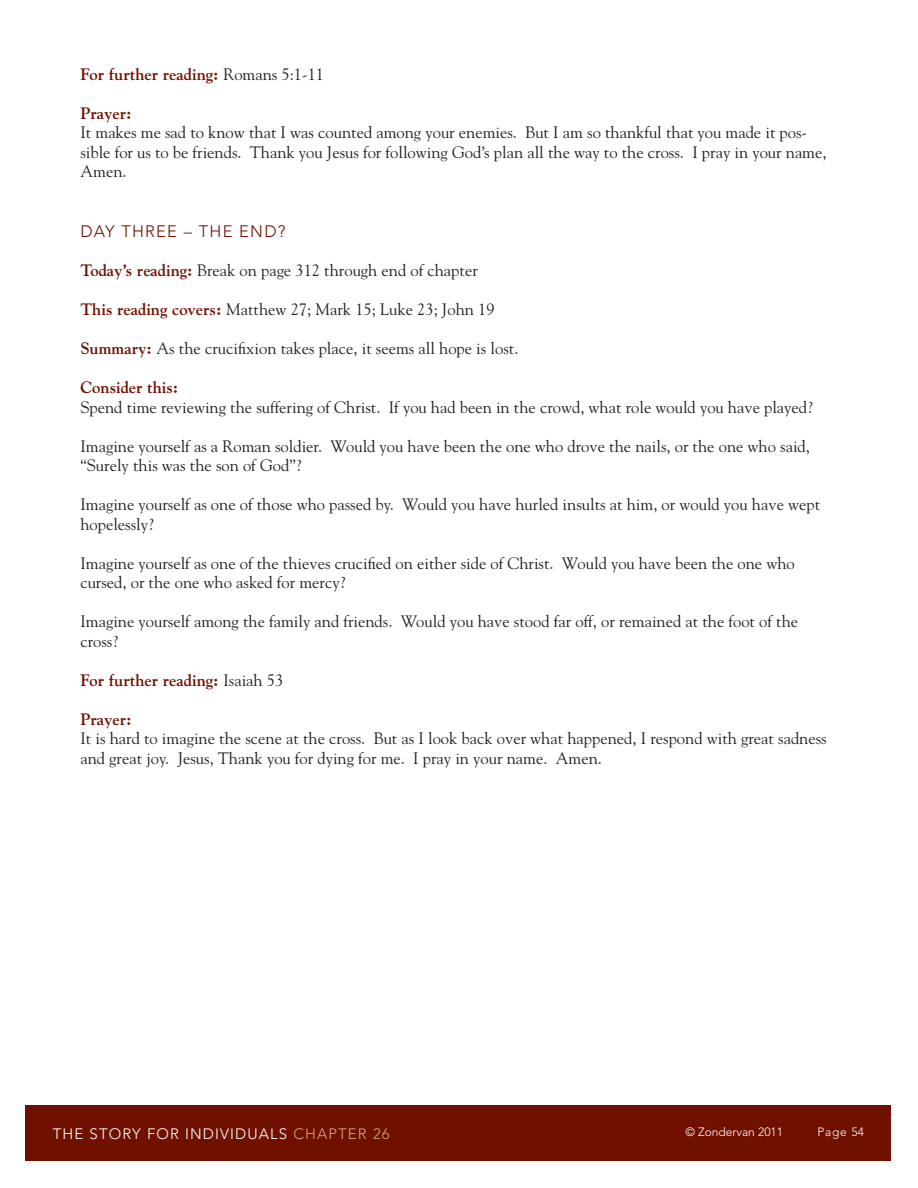
<style>
.page{position:relative;width:918px;height:1188px;background:#fff}
.page>*{position:absolute;margin:0;border:0;box-sizing:border-box;transform-origin:0 0}
.t1{font:16.5px/19.5px "Goudy Std";color:#231f20}
.t2{font:700 16.5px "Goudy Std";color:#6f1000}
.t3{font:300 16.5px "Avenir";letter-spacing:.075em;color:#6f1000}
.t4{font:300 15px "Avenir";letter-spacing:.075em;color:#fff}
.t5{font:300 12px "Avenir";color:#fff}
.s1{font-weight:400;color:#231f20}
.s2{font-weight:700;color:#6f1000}
.s3{color:#d1a48f}
</style>
<div class="page">
<div style="left:26px;top:1106px;width:865px;height:55px;background:#6f1000"></div>
<p class="t2" style="left:80px;top:64px;width:245px">For further reading: <span class="s1">Romans 5:1-11</span></p>
<p class="t2" style="left:80px;top:103px;width:53px">Prayer:</p>
<p class="t1" style="left:80px;top:123px;width:748px">It makes me sad to know that I was counted among your enemies. But I am so thankful that you made it pos&shy;sible for us to be friends. Thank you Jesus for following God’s plan all the way to the cross. I pray in your name,<br>Amen.</p>
<p class="t3" style="left:80px;top:222px;width:207px">DAY THREE – THE END?</p>
<p class="t1" style="left:80px;top:261px;width:399px"><span class="s2">Today’s reading:</span> Break on page 312 through end of chapter</p>
<p class="t1" style="left:80px;top:300px;width:416px"><span class="s2">This reading covers:</span> Matthew 27; Mark 15; Luke 23; John 19</p>
<p class="t1" style="left:80px;top:339px;width:440px"><span class="s2">Summary:</span> As the crucifixion takes place, it seems all hope is lost.</p>
<p class="t2" style="left:80px;top:378px;width:100px">Consider this:</p>
<p class="t1" style="left:80px;top:397px;width:734px">Spend time reviewing the suffering of Christ. If you had been in the crowd, what role would you have played?</p>
<p class="t1" style="left:80px;top:436px;width:731px">Imagine yourself as a Roman soldier. Would you have been the one who drove the nails, or the one who said, “Surely this was the son of God”?</p>
<p class="t1" style="left:80px;top:495px;width:741px">Imagine yourself as one of those who passed by. Would you have hurled insults at him, or would you have wept hopelessly?</p>
<p class="t1" style="left:80px;top:553px;width:716px">Imagine yourself as one of the thieves crucified on either side of Christ. Would you have been the one who cursed, or the one who asked for mercy?</p>
<p class="t1" style="left:80px;top:612px;width:719px">Imagine yourself among the family and friends. Would you have stood far off, or remained at the foot of the cross?</p>
<p class="t2" style="left:80px;top:670px;width:205px">For further reading: <span class="s1">Isaiah 53</span></p>
<p class="t2" style="left:80px;top:709px;width:53px">Prayer:</p>
<p class="t1" style="left:80px;top:729px;width:748px">It is hard to imagine the scene at the cross. But as I look back over what happened, I respond with great sadness and great joy. Jesus, Thank you for dying for me. I pray in your name. Amen.</p>
<p class="t4" style="left:53px;top:1125px;width:338px">THE STORY FOR I NDIVI DUALS <span class="s3">CHAPTER 26</span></p>
<p class="t5" style="left:685px;top:1125px;width:99px">© ZONDERVAN 2011</p>
<p class="t5" style="left:817px;top:1125px;width:48px">PAGE 54</p>
</div>
